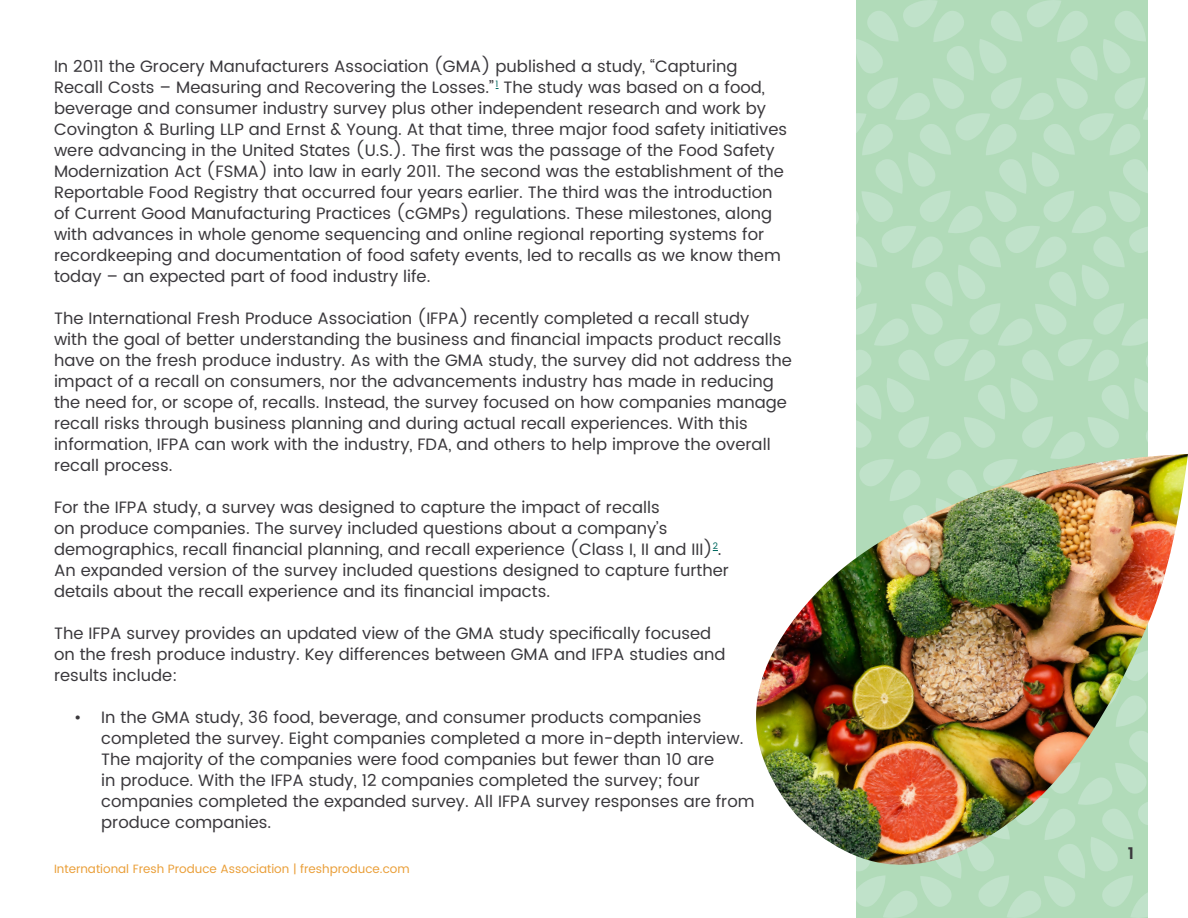
<style>
.page{position:relative;width:1188px;height:918px;background:#fff}
.page>*{position:absolute;margin:0;border:0;box-sizing:border-box;transform-origin:0 0}
.t1{font:16.5px/21px "Poppins";color:#3a383c}
.t2{font:600 16.5px "Poppins";color:#3a383c}
.t3{font:12px "Poppins";color:#ea9f39}
</style>
<div class="page">
<svg style="left:856px;top:0;width:181px;height:918px;background:#b6ddbf"></svg>
<svg style="left:1037px;top:0;width:111px;height:918px;background:#b6ddbf"></svg>
<img style="left:756px;top:454px;width:432px;height:418px">
<p class="t1" style="left:54px;top:57px;width:735px">In 2011 the Grocery Manufacturers Association (GMA) published a study, “Capturing Recall Costs – Measuring and Recovering the Losses.” <sup>1</sup> The study was based on a food, beverage and consumer industry survey plus other independent research and work by Covington &amp; Burling LLP and Ernst &amp; Young. At that time, three major food safety initiatives were advancing in the United States (U.S.). The first was the passage of the Food Safety Modernization Act (FSMA) into law in early 2011. The second was the establishment of the Reportable Food Registry that occurred four years earlier. The third was the introduction of Current Good Manufacturing Practices (cGMPs) regulations. These milestones, along with advances in whole genome sequencing and online regional reporting systems for recordkeeping and documentation of food safety events, led to recalls as we know them today – an expected part of food industry life.</p>
<p class="t1" style="left:54px;top:309px;width:739px">The International Fresh Produce Association (IFPA) recently completed a recall study<br>with the goal of better understanding the business and financial impacts product recalls have on the fresh produce industry. As with the GMA study, the survey did not address the impact of a recall on consumers, nor the advancements industry has made in reducing the need for, or scope of, recalls. Instead, the survey focused on how companies manage recall risks through business planning and during actual recall experiences. With this information, IFPA can work with the industry, FDA, and others to help improve the overall recall process.</p>
<p class="t1" style="left:54px;top:498px;width:676px">For the IFPA study, a survey was designed to capture the impact of recalls<br>on produce companies. The survey included questions about a company’s demographics, recall financial planning, and recall experience (Class I, II and III)<sup>2</sup>.<br>An expanded version of the survey included questions designed to capture further details about the recall experience and its financial impacts.</p>
<p class="t1" style="left:54px;top:624px;width:673px">The IFPA survey provides an updated view of the GMA study specifically focused on the fresh produce industry. Key differences between GMA and IFPA studies and results include:</p>
<p class="t1" style="left:101px;top:708px;width:655px;text-indent:-27px">• In the GMA study, 36 food, beverage, and consumer products companies completed the survey. Eight companies completed a more in-depth interview.<br>The majority of the companies were food companies but fewer than 10 are<br>in produce. With the IFPA study, 12 companies completed the survey; four companies completed the expanded survey. All IFPA survey responses are from produce companies.</p>
<p class="t3" style="left:54px;top:861px;width:357px">International Fresh Produce Association | freshproduce.com</p>
<p class="t2" style="left:1128px;top:841px;width:8px">1</p>
</div>
